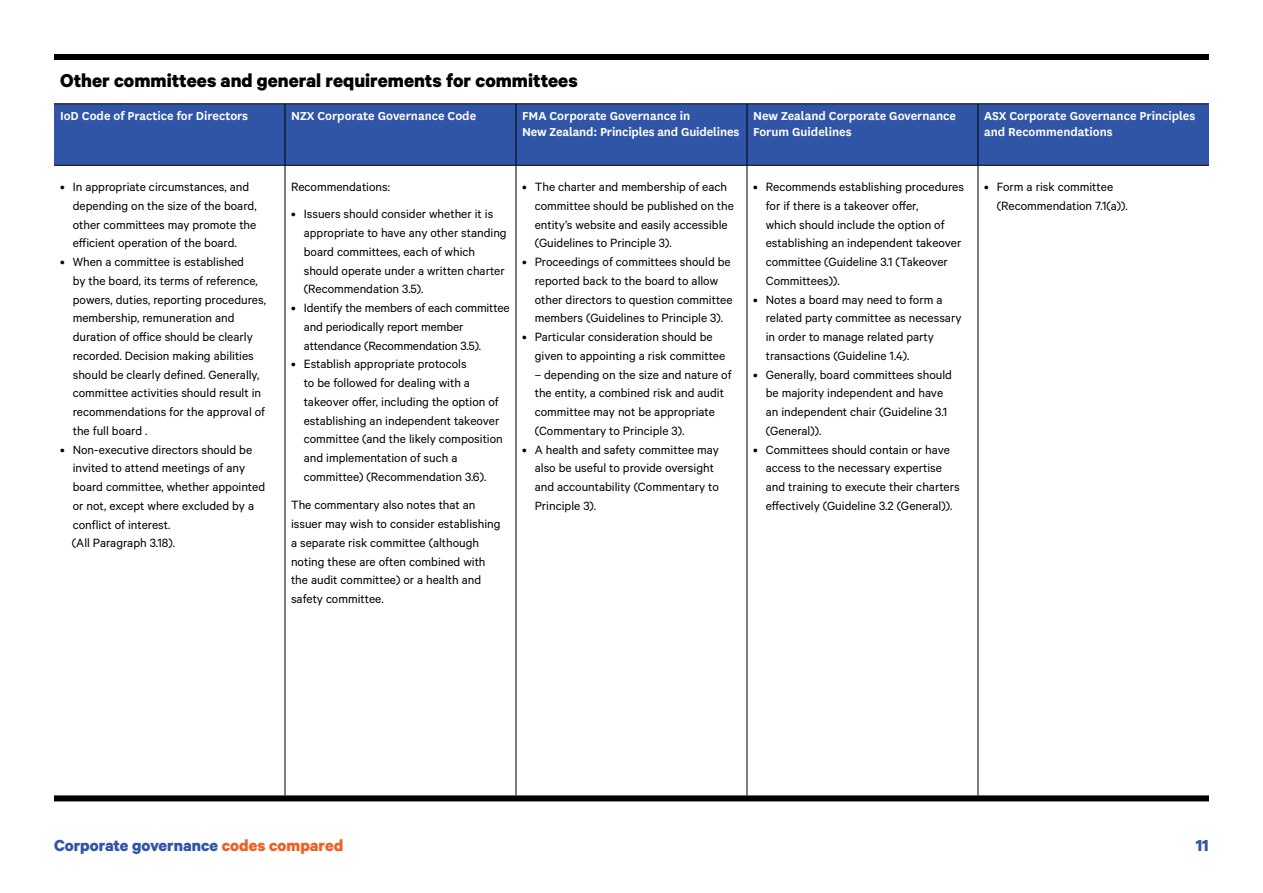
<style>
.page{position:relative;width:1263px;height:893px;background:#fff}
.page>*{position:absolute;margin:0;border:0;box-sizing:border-box;transform-origin:0 0}
.t1{font:700 21px "Calibre";color:#000}
.t2{font:700 18px "Calibre";color:#3155a6}
.t3{font:13.5px/18.8px "Calibre";color:#000}
.t4{font:600 13.5px/16.2px "National";color:#fff}
.s1{color:#f15f22}
</style>
<div class="page">
<div style="left:54px;top:105px;width:1155px;height:60px;background:#3155a6"></div>
<hr style="left:285px;top:165px;width:1px;height:630px;background:#000">
<hr style="left:516px;top:165px;width:1px;height:630px;background:#000">
<hr style="left:747px;top:165px;width:1px;height:630px;background:#000">
<hr style="left:978px;top:165px;width:1px;height:630px;background:#000">
<hr style="left:285px;top:104px;width:1px;height:61px;background:#000">
<hr style="left:516px;top:104px;width:1px;height:61px;background:#000">
<hr style="left:747px;top:104px;width:1px;height:61px;background:#000">
<hr style="left:978px;top:104px;width:1px;height:61px;background:#000">
<hr style="left:54px;top:165px;width:231px;height:1px;background:#000">
<hr style="left:285px;top:165px;width:231px;height:1px;background:#000">
<hr style="left:516px;top:165px;width:231px;height:1px;background:#000">
<hr style="left:747px;top:165px;width:231px;height:1px;background:#000">
<hr style="left:978px;top:165px;width:231px;height:1px;background:#000">
<div style="left:54px;top:54px;width:231px;height:6px;background:#000"></div>
<div style="left:285px;top:54px;width:231px;height:6px;background:#000"></div>
<div style="left:516px;top:54px;width:231px;height:6px;background:#000"></div>
<div style="left:747px;top:54px;width:231px;height:6px;background:#000"></div>
<div style="left:978px;top:54px;width:231px;height:6px;background:#000"></div>
<hr style="left:54px;top:104px;width:231px;height:1px;background:#000">
<hr style="left:285px;top:104px;width:231px;height:1px;background:#000">
<hr style="left:516px;top:104px;width:231px;height:1px;background:#000">
<hr style="left:747px;top:104px;width:231px;height:1px;background:#000">
<hr style="left:978px;top:104px;width:231px;height:1px;background:#000">
<div style="left:54px;top:795px;width:231px;height:6px;background:#000"></div>
<div style="left:285px;top:795px;width:231px;height:6px;background:#000"></div>
<div style="left:516px;top:795px;width:231px;height:6px;background:#000"></div>
<div style="left:747px;top:795px;width:231px;height:6px;background:#000"></div>
<div style="left:978px;top:795px;width:231px;height:6px;background:#000"></div>
<h1 class="t1" style="left:60px;top:68px;width:519px">Other committees and general requirements for committees</h1>
<p class="t4" style="left:60px;top:107px;width:190px">IoD Code of Practice for Directors</p>
<p class="t4" style="left:291px;top:107px;width:187px">NZX Corporate Governance Code</p>
<p class="t4" style="left:522px;top:107px;width:219px">FMA Corporate Governance in<br>New Zealand: Principles and Guidelines</p>
<p class="t4" style="left:753px;top:107px;width:205px">New Zealand Corporate Governance<br>Forum Guidelines</p>
<p class="t4" style="left:984px;top:107px;width:213px">ASX Corporate Governance Principles and Recommendations</p>
<p class="t3" style="left:73px;top:177px;width:185px;text-indent:-13px">• In appropriate circumstances, and depending on the size of the board, other committees may promote the efficient operation of the board.</p>
<p class="t3" style="left:73px;top:252px;width:195px;text-indent:-13px">• When a committee is established<br>by the board, its terms of reference, powers, duties, reporting procedures, membership, remuneration and duration of office should be clearly recorded. Decision making abilities should be clearly defined. Generally, committee activities should result in recommendations for the approval of the full board .</p>
<p class="t3" style="left:72px;top:440px;width:195px;text-indent:-12px">• Non-executive directors should be invited to attend meetings of any board committee, whether appointed or not, except where excluded by a conflict of interest.<br>(All Paragraph 3.18).</p>
<p class="t3" style="left:291px;top:177px;width:101px">Recommendations:</p>
<p class="t3" style="left:304px;top:204px;width:204px;text-indent:-13px">• Issuers should consider whether it is appropriate to have any other standing board committees, each of which should operate under a written charter (Recommendation 3.5).</p>
<p class="t3" style="left:304px;top:298px;width:207px;text-indent:-13px">• Identify the members of each committee and periodically report member attendance (Recommendation 3.5).</p>
<p class="t3" style="left:304px;top:354px;width:201px;text-indent:-13px">• Establish appropriate protocols<br>to be followed for dealing with a takeover offer, including the option of establishing an independent takeover committee (and the likely composition and implementation of such a committee) (Recommendation 3.6).</p>
<p class="t3" style="left:291px;top:495px;width:211px">The commentary also notes that an issuer may wish to consider establishing a separate risk committee (although noting these are often combined with the audit committee) or a health and safety committee.</p>
<p class="t3" style="left:535px;top:177px;width:201px;text-indent:-13px">• The charter and membership of each committee should be published on the entity’s website and easily accessible (Guidelines to Principle 3).</p>
<p class="t3" style="left:535px;top:252px;width:199px;text-indent:-13px">• Proceedings of committees should be reported back to the board to allow other directors to question committee members (Guidelines to Principle 3).</p>
<p class="t3" style="left:535px;top:327px;width:192px;text-indent:-13px">• Particular consideration should be given to appointing a risk committee</p>
<p class="t3" style="left:535px;top:365px;width:198px">– depending on the size and nature of the entity, a combined risk and audit committee may not be appropriate (Commentary to Principle 3).</p>
<p class="t3" style="left:535px;top:440px;width:186px;text-indent:-13px">• A health and safety committee may also be useful to provide oversight and accountability (Commentary to<br>Principle 3).</p>
<p class="t3" style="left:766px;top:177px;width:200px;text-indent:-13px">• Recommends establishing procedures for if there is a takeover offer,<br>which should include the option of establishing an independent takeover committee (Guideline 3.1 (Takeover<br>Committees)).</p>
<p class="t3" style="left:766px;top:290px;width:197px;text-indent:-13px">• Notes a board may need to form a related party committee as necessary in order to manage related party transactions (Guideline 1.4).</p>
<p class="t3" style="left:766px;top:365px;width:188px;text-indent:-13px">• Generally, board committees should be majority independent and have an independent chair (Guideline 3.1 (General)).</p>
<p class="t3" style="left:766px;top:440px;width:195px;text-indent:-13px">• Committees should contain or have access to the necessary expertise and training to execute their charters effectively (Guideline 3.2 (General)).</p>
<p class="t3" style="left:997px;top:177px;width:133px;text-indent:-13px">• Form a risk committee (Recommendation 7.1(a)).</p>
<h2 class="t2" style="left:54px;top:834px;width:291px">Corporate governance <span class="s1">codes compared</span></h2>
<h2 class="t2" style="left:1196px;top:834px;width:15px">11</h2>
</div>
